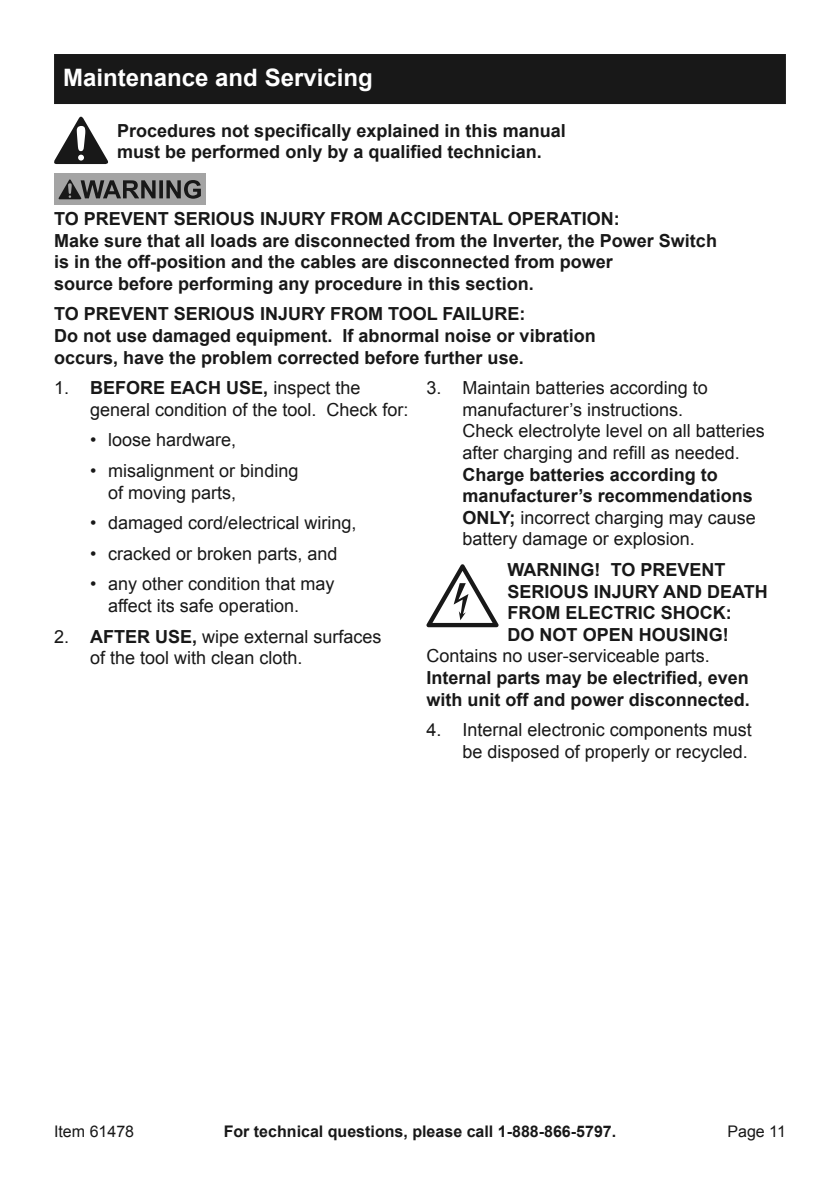
<style>
.page{position:relative;width:840px;height:1191px;background:#fff}
.page>*{position:absolute;margin:0;border:0;box-sizing:border-box;transform-origin:0 0}
.Heading{font:700 24px "Arial";color:#fff}
.Paragraph{font:18px/21.6px "Arial";color:#181818}
.Safety_Section_Messa{font:700 18px/21.6px "Arial";color:#181818}
.Paragraph-2{font:700 18px "Arial";color:#181818}
.Indented_no_list{font:700 18px/21.6px "Arial";color:#181818}
.t1{font:700 16px "Arial";color:#181818}
.t2{font:16px "Arial";color:#181818}
.s1{font-weight:700}
</style>
<div class="page">
<div style="left:54px;top:54px;width:731px;height:50px;background:#181818"></div>
<svg style="left:54px;top:116px;width:54px;height:48px"></svg>
<div style="left:54px;top:174px;width:151px;height:31px;background:#a4a4a4"></div>
<svg style="left:58px;top:179px;width:143px;height:20px"></svg>
<svg style="left:426px;top:564px;width:72px;height:63px"></svg>
<p class="Heading" style="left:63px;top:62px;width:311px">Maintenance and Servicing</p>
<p class="Indented_no_list" style="left:117px;top:120px;width:450px">Procedures not specifically explained in this manual must be performed only by a qualified technician.</p>
<p class="Safety_Section_Messa" style="left:54px;top:208px;width:664px">TO PREVENT SERIOUS INJURY FROM ACCIDENTAL OPERATION:<br>Make sure that all loads are disconnected from the Inverter, the Power Switch is in the off‑position and the cables are disconnected from power<br>source before performing any procedure in this section.</p>
<p class="Safety_Section_Messa" style="left:54px;top:304px;width:543px">TO PREVENT SERIOUS INJURY FROM TOOL FAILURE:<br>Do not use damaged equipment. If abnormal noise or vibration occurs, have the problem corrected before further use.</p>
<p class="Paragraph" style="left:90px;top:377px;width:320px;text-indent:-36px">1. <span class="s1">BEFORE EACH USE,</span> inspect the general condition of the tool. Check for:</p>
<p class="Paragraph" style="left:90px;top:429px;width:148px">• loose hardware,</p>
<p class="Paragraph" style="left:108px;top:460px;width:192px;text-indent:-18px">• misalignment or binding of moving parts,</p>
<p class="Paragraph" style="left:90px;top:512px;width:268px">• damaged cord/electrical wiring,</p>
<p class="Paragraph" style="left:90px;top:543px;width:249px">• cracked or broken parts, and</p>
<p class="Paragraph" style="left:108px;top:573px;width:228px;text-indent:-18px">• any other condition that may affect its safe operation.</p>
<p class="Paragraph" style="left:90px;top:625px;width:293px;text-indent:-36px">2. <span class="s1">AFTER USE,</span> wipe external surfaces of the tool with clean cloth.</p>
<p class="Paragraph" style="left:462px;top:377px;width:304px;text-indent:-36px">3. Maintain batteries according to manufacturer’s instructions.<br>Check electrolyte level on all batteries after charging and refill as needed.<br><span class="s1">Charge batteries according to manufacturer’s recommendations ONLY;</span> incorrect charging may cause battery damage or explosion.</p>
<p class="Paragraph-2" style="left:507px;top:557px;width:219px">WARNING! TO PREVENT</p>
<p class="Paragraph-2" style="left:507px;top:579px;width:262px">SERIOUS INJURY AND DEATH</p>
<p class="Paragraph-2" style="left:507px;top:601px;width:225px">FROM ELECTRIC SHOCK:</p>
<p class="Paragraph-2" style="left:507px;top:622px;width:223px">DO NOT OPEN HOUSING!</p>
<p class="Paragraph" style="left:426px;top:645px;width:285px">Contains no user-serviceable parts.</p>
<p class="Paragraph-2" style="left:426px;top:665px;width:324px">Internal parts may be electrified, even</p>
<p class="Paragraph-2" style="left:426px;top:687px;width:325px">with unit off and power disconnected.</p>
<p class="Paragraph" style="left:426px;top:719px;width:327px;text-align:right">4. Internal electronic components must be disposed of properly or recycled.</p>
<p class="t2" style="left:54px;top:1120px;width:82px">Item 61478</p>
<p class="t1" style="left:223px;top:1120px;width:394px">For technical questions, please call 1-888-866-5797.</p>
<p class="t2" style="left:727px;top:1120px;width:60px">Page 11</p>
</div>
